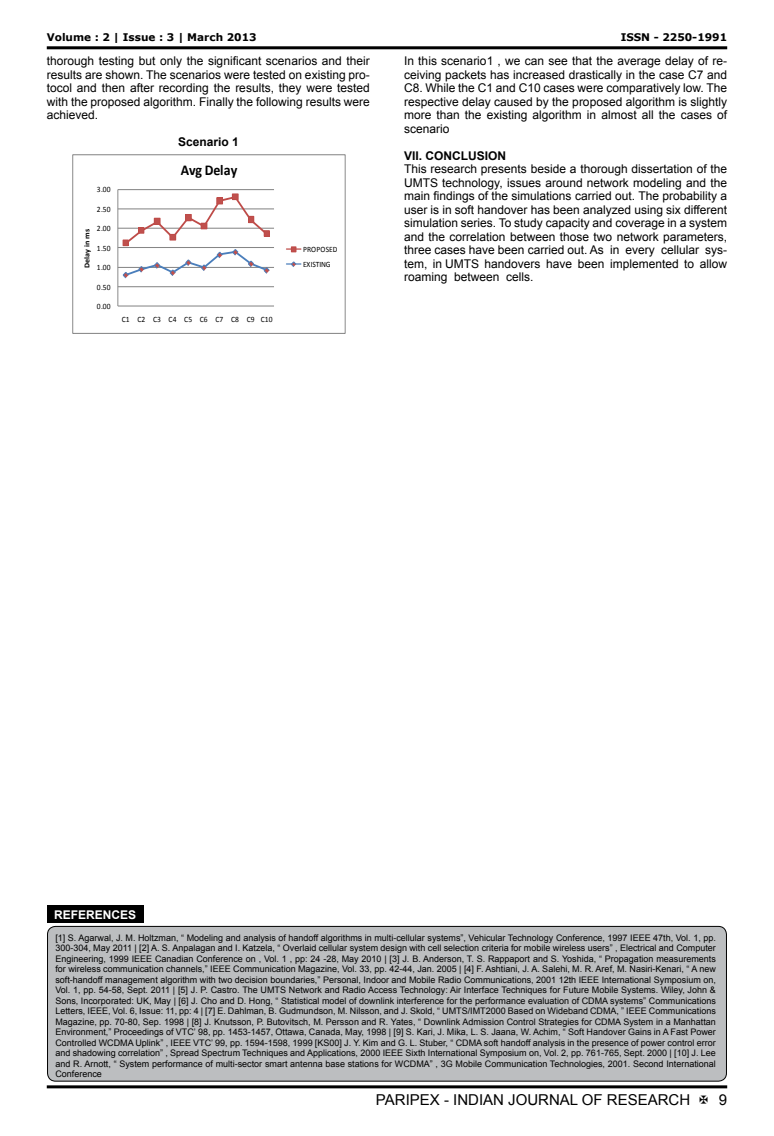
<style>
.page{position:relative;width:774px;height:1136px;background:#fff}
.page>*{position:absolute;margin:0;border:0;box-sizing:border-box;transform-origin:0 0}
.t1{font:15px "Arial";color:#000}
.t2{font:700 15px "Calibri";letter-spacing:-.005em;color:#000;scale:.93 1}
.t3{font:12px/13.5px "Arial";color:#000;text-align:justify}
.t4{font:700 12px "Arial";color:#000}
.t5{font:700 12px "Arial";color:#fff}
.t6{font:700 10.5px "Verdana";color:#000}
.t7{font:9px/10.5px "Arial";color:#000;text-align:justify}
.t8{font:8.1px/15px "Calibri";letter-spacing:.005em;color:#000;scale:.93 1}
.t9{font:700 7.5px "Calibri";letter-spacing:-.015em;color:#000;scale:1.08 1}
</style>
<div class="page">
<hr style="left:47px;top:46px;width:680px;height:3px;background:#000">
<hr style="left:47px;top:1085px;width:680px;height:3px;background:#000">
<hr style="left:118px;top:286px;width:156px;height:1px;background:#868686">
<hr style="left:118px;top:267px;width:156px;height:1px;background:#868686">
<hr style="left:118px;top:247px;width:156px;height:1px;background:#868686">
<hr style="left:118px;top:228px;width:156px;height:1px;background:#868686">
<hr style="left:118px;top:208px;width:156px;height:1px;background:#868686">
<hr style="left:118px;top:189px;width:156px;height:1px;background:#868686">
<hr style="left:118px;top:189px;width:1px;height:117px;background:#868686">
<hr style="left:118px;top:306px;width:156px;height:1px;background:#868686">
<svg style="left:122px;top:194px;width:148px;height:85px"></svg>
<svg style="left:286px;top:246px;width:15px;height:6px"></svg>
<svg style="left:286px;top:261px;width:15px;height:6px"></svg>
<div style="left:72px;top:154px;width:273px;height:179px;border:1px solid #868686"></div>
<div style="left:48px;top:926px;width:678px;height:154px;background:#bcbec0;border-radius:8px"></div>
<div style="left:47px;top:925px;width:680px;height:156px;border:1px solid #000;border-radius:8px"></div>
<div style="left:47px;top:905px;width:96px;height:18px;background:#000"></div>
<p class="t6" style="left:47px;top:33px;width:211px">Volume : 2 | Issue : 3 | March 2013</p>
<p class="t6" style="left:621px;top:33px;width:108px">ISSN - 2250-1991</p>
<p class="t3" style="left:47px;top:54px;width:325px">thorough testing but only the significant scenarios and their results are shown. The scenarios were tested on existing pro&shy;tocol and then after recording the results, they were tested with the proposed algorithm. Finally the following results were achieved.</p>
<h2 class="t4" style="left:178px;top:138px;width:62px">Scenario 1</h2>
<p class="t8" style="left:97px;top:182px;width:16px">3.00</p>
<p class="t8" style="left:97px;top:201px;width:16px">2.50</p>
<p class="t8" style="left:97px;top:221px;width:16px">2.00</p>
<p class="t9" style="left:85px;top:268px;width:38px;rotate:-90deg">Delay in ms</p>
<p class="t8" style="left:97px;top:240px;width:16px">1.50</p>
<p class="t8" style="left:97px;top:260px;width:16px">1.00</p>
<p class="t8" style="left:97px;top:279px;width:16px">0.50</p>
<p class="t8" style="left:97px;top:299px;width:16px">0.00</p>
<h1 class="t2" style="left:181px;top:165px;width:62px">Avg Delay</h1>
<p class="t8" style="left:122px;top:312px;width:164px">C1 C2 C3 C4 C5 C6 C7 C8 C9 C10</p>
<p class="t8" style="left:303px;top:242px;width:38px">PROPOSED<br>EXISTING</p>
<p class="t3" style="left:404px;top:55px;width:325px">In this scenario1 , we can see that the average delay of re&shy;ceiving packets has increased drastically in the case C7 and C8. While the C1 and C10 cases were comparatively low. The respective delay caused by the proposed algorithm is slightly more than the existing algorithm in almost all the cases of scenario</p>
<h2 class="t4" style="left:404px;top:151px;width:104px">VII. CONCLUSION</h2>
<p class="t3" style="left:404px;top:163px;width:325px">This research presents beside a thorough dissertation of the UMTS technology, issues around network modeling and the main findings of the simulations carried out. The probability a user is in soft handover has been analyzed using six different simulation series. To study capacity and coverage in a system and the correlation between those two network parameters, three cases have been carried out. As in every cellular sys&shy;tem, in UMTS handovers have been implemented to allow roaming between cells.</p>
<h2 class="t5" style="left:54px;top:909px;width:84px">REFERENCES</h2>
<p class="t7" style="left:55px;top:932px;width:662px">[1] S. Agarwal, J. M. Holtzman, “ Modeling and analysis of handoff algorithms in multi-cellular systems”, Vehicular Technology Conference, 1997 IEEE 47th, Vol. 1, pp.<br>300-304, May 2011 | [2] A. S. Anpalagan and I. Katzela, “ Overlaid cellular system design with cell selection criteria for mobile wireless users” , Electrical and Computer Engineering, 1999 IEEE Canadian Conference on , Vol. 1 , pp: 24 -28, May 2010 | [3] J. B. Anderson, T. S. Rappaport and S. Yoshida, “ Propagation measurements for wireless communication channels,” IEEE Communication Magazine, Vol. 33, pp. 42-44, Jan. 2005 | [4] F. Ashtiani, J. A. Salehi, M. R. Aref, M. Nasiri-Kenari, “ A new soft-handoff management algorithm with two decision boundaries,” Personal, Indoor and Mobile Radio Communications, 2001 12th IEEE International Symposium on, Vol. 1, pp. 54-58, Sept. 2011 | [5] J. P. Castro. The UMTS Network and Radio Access Technology: Air Interface Techniques for Future Mobile Systems. Wiley, John &amp; Sons, Incorporated: UK, May | [6] J. Cho and D. Hong, “ Statistical model of downlink interference for the performance evaluation of CDMA systems” Communications Letters, IEEE, Vol. 6, Issue: 11, pp: 4 | [7] E. Dahlman, B. Gudmundson, M. Nilsson, and J. Skold, “ UMTS/IMT2000 Based on Wideband CDMA, ” IEEE Communications Magazine, pp. 70-80, Sep. 1998 | [8] J. Knutsson, P. Butovitsch, M. Persson and R. Yates, “ Downlink Admission Control Strategies for CDMA System in a Manhattan Environment,” Proceedings of VTC’ 98, pp. 1453-1457, Ottawa, Canada, May, 1998 | [9] S. Kari, J. Mika, L. S. Jaana, W. Achim, “ Soft Handover Gains in A Fast Power Controlled WCDMA Uplink” , IEEE VTC’ 99, pp. 1594-1598, 1999 [KS00] J. Y. Kim and G. L. Stuber, “ CDMA soft handoff analysis in the presence of power control error and shadowing correlation” , Spread Spectrum Techniques and Applications, 2000 IEEE Sixth International Symposium on, Vol. 2, pp. 761-765, Sept. 2000 | [10] J. Lee and R. Arnott, “ System performance of multi-sector smart antenna base stations for WCDMA” , 3G Mobile Communication Technologies, 2001. Second International Conference</p>
<h1 class="t1" style="left:376px;top:1093px;width:316px">PARIPEX - INDIAN JOURNAL OF RESEARCH</h1>
<h1 class="t1" style="left:719px;top:1093px;width:10px">9</h1>
</div>
